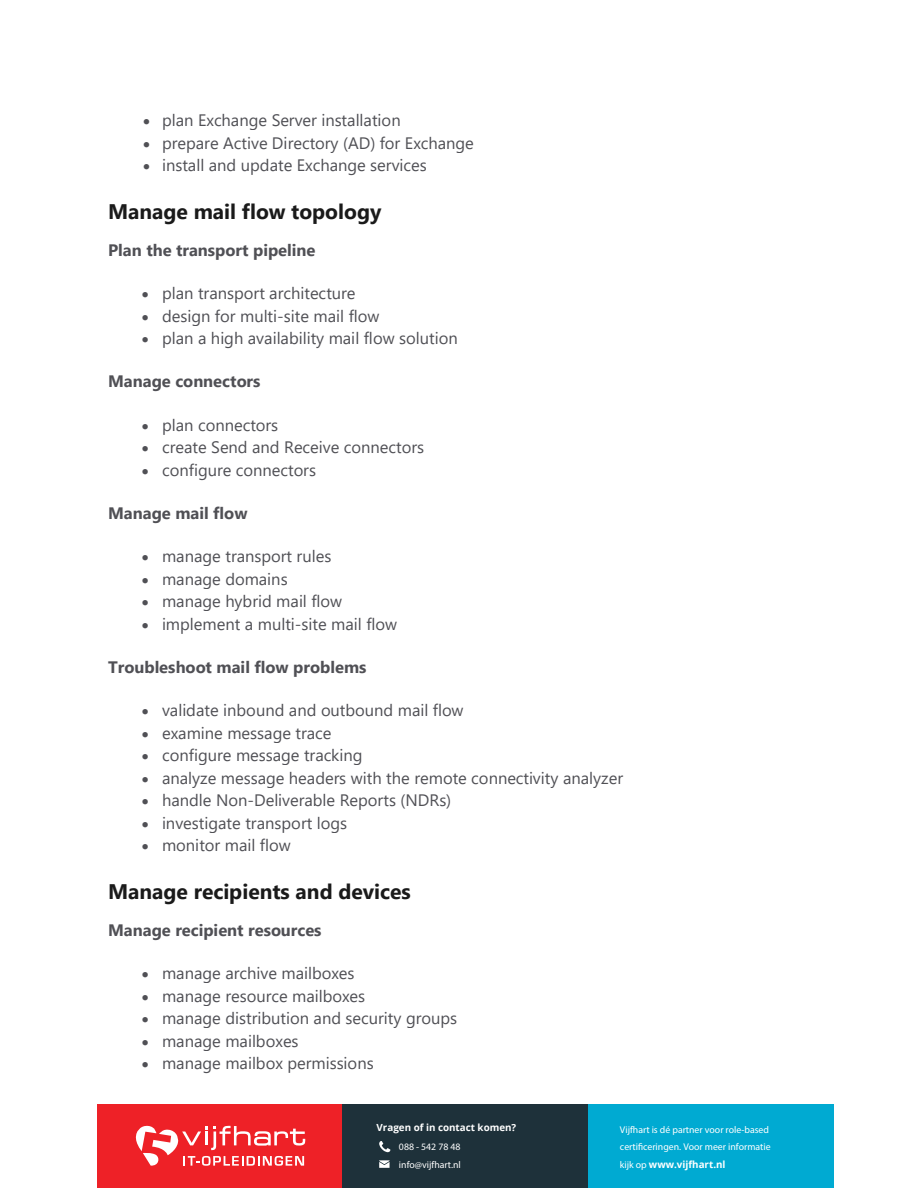
<style>
.page{position:relative;width:918px;height:1188px;background:#fff}
.page>*{position:absolute;margin:0;border:0;box-sizing:border-box;transform-origin:0 0}
.t1{font:700 21px "Segoe UI";color:#1a1a1a}
.t2{font:16.5px "Segoe UI";color:#505055}
.t3{font:700 16.5px "Segoe UI";color:#505055}
.t4{font:9.75px/17.5px "Myriad Pro";color:#fff}
.t5{font:700 9.75px "Open Sans";color:#fff}
.s1{font-family:"Myriad Pro";font-weight:400}
</style>
<div class="page">
<div style="left:97px;top:1105px;width:246px;height:83px;background:#ee2127"></div>
<div style="left:343px;top:1105px;width:245px;height:83px;background:#1e313a"></div>
<div style="left:588px;top:1105px;width:245px;height:83px;background:#00aad2"></div>
<svg style="left:379px;top:1160px;width:11px;height:8px"></svg>
<svg style="left:379px;top:1141px;width:11px;height:11px"></svg>
<svg style="left:135px;top:1125px;width:170px;height:41px"></svg>
<p class="t2" style="left:143px;top:105px;width:259px">• plan Exchange Server installation</p>
<p class="t2" style="left:143px;top:127px;width:332px">• prepare Active Directory (AD) for Exchange</p>
<p class="t2" style="left:143px;top:150px;width:285px">• install and update Exchange services</p>
<p class="t1" style="left:108px;top:192px;width:275px">Manage mail flow topology</p>
<p class="t3" style="left:108px;top:234px;width:209px">Plan the transport pipeline</p>
<p class="t2" style="left:142px;top:278px;width:215px">• plan transport architecture</p>
<p class="t2" style="left:142px;top:300px;width:239px">• design for multi-site mail flow</p>
<p class="t2" style="left:142px;top:323px;width:318px">• plan a high availability mail flow solution</p>
<p class="t3" style="left:108px;top:366px;width:154px">Manage connectors</p>
<p class="t2" style="left:142px;top:409px;width:138px">• plan connectors</p>
<p class="t2" style="left:142px;top:432px;width:284px">• create Send and Receive connectors</p>
<p class="t2" style="left:142px;top:454px;width:176px">• configure connectors</p>
<p class="t3" style="left:108px;top:497px;width:141px">Manage mail flow</p>
<p class="t2" style="left:142px;top:541px;width:191px">• manage transport rules</p>
<p class="t2" style="left:142px;top:563px;width:147px">• manage domains</p>
<p class="t2" style="left:142px;top:586px;width:202px">• manage hybrid mail flow</p>
<p class="t2" style="left:142px;top:608px;width:257px">• implement a multi-site mail flow</p>
<p class="t3" style="left:108px;top:651px;width:260px">Troubleshoot mail flow problems</p>
<p class="t2" style="left:142px;top:695px;width:323px">• validate inbound and outbound mail flow</p>
<p class="t2" style="left:142px;top:717px;width:191px">• examine message trace</p>
<p class="t2" style="left:142px;top:740px;width:222px">• configure message tracking</p>
<p class="t2" style="left:142px;top:762px;width:483px">• analyze message headers with the remote connectivity analyzer</p>
<p class="t2" style="left:142px;top:785px;width:311px">• handle Non-Deliverable Reports (NDRs)</p>
<p class="t2" style="left:142px;top:807px;width:207px">• investigate transport logs</p>
<p class="t2" style="left:142px;top:830px;width:150px">• monitor mail flow</p>
<p class="t1" style="left:108px;top:872px;width:304px">Manage recipients and devices</p>
<p class="t3" style="left:108px;top:914px;width:215px">Manage recipient resources</p>
<p class="t2" style="left:142px;top:958px;width:214px">• manage archive mailboxes</p>
<p class="t2" style="left:142px;top:980px;width:225px">• manage resource mailboxes</p>
<p class="t2" style="left:142px;top:1003px;width:317px">• manage distribution and security groups</p>
<p class="t2" style="left:142px;top:1025px;width:158px">• manage mailboxes</p>
<p class="t2" style="left:142px;top:1048px;width:233px">• manage mailbox permissions</p>
<p class="t5" style="left:377px;top:1120px;width:141px">Vragen of in contact komen?</p>
<p class="t4" style="left:399px;top:1138px;width:63px">088 - 542 78 48 info@vijfhart.nl</p>
<p class="t4" style="left:620px;top:1121px;width:152px">Vijfhart is dé partner voor role-based certificeringen. Voor meer informatie</p>
<p class="t5" style="left:620px;top:1158px;width:107px"><span class="s1">kijk op</span> www.vijfhart.nl</p>
</div>
